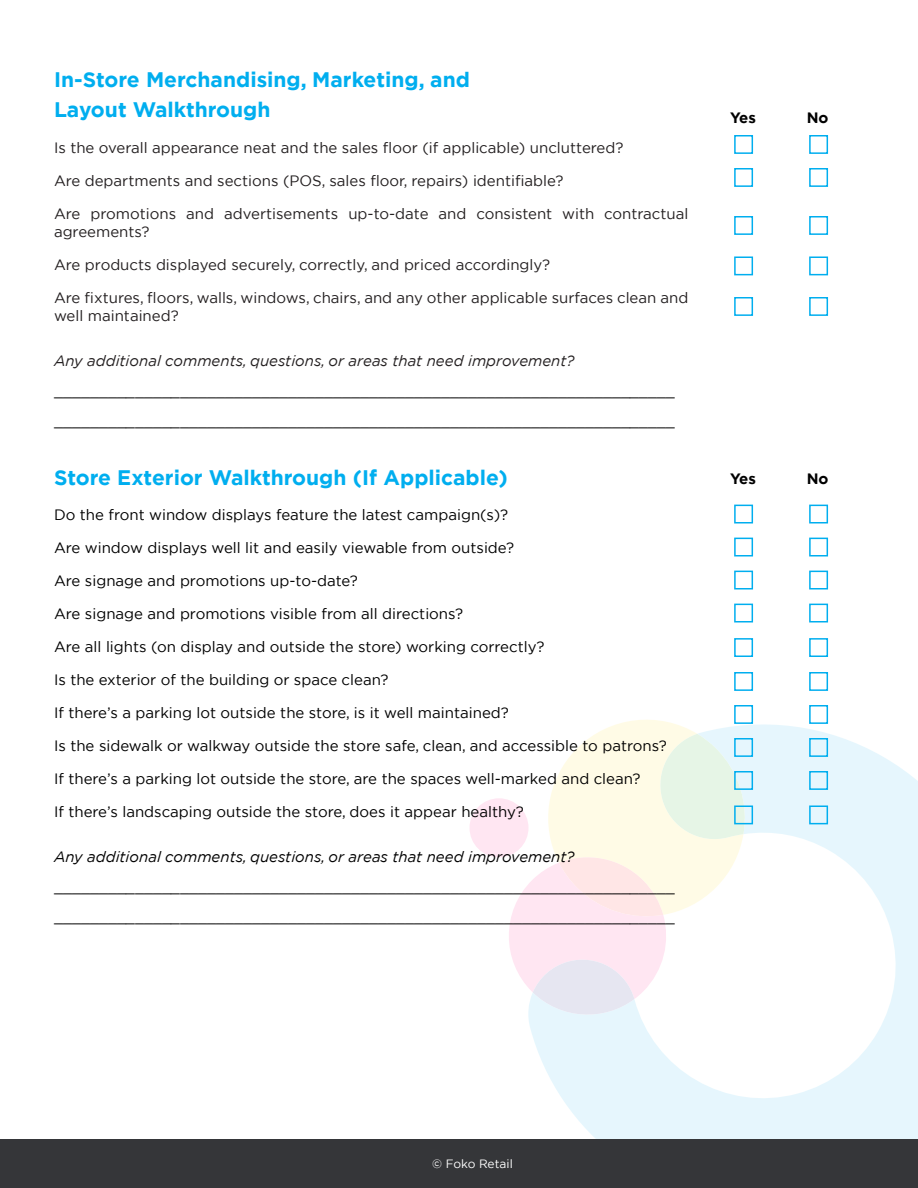
<style>
.page{position:relative;width:918px;height:1188px;background:#fff}
.page>*{position:absolute;margin:0;border:0;box-sizing:border-box;transform-origin:0 0}
.Heading_3{font:700 21px/30px "Gotham";color:#00aeef}
.t1{font:15px "Gotham";color:#000}
.t2{font:15px/18px "Gotham";color:#231f20}
.t3{font:italic 15px "Gotham";color:#231f20}
.t4{font:italic 15px "Gotham";color:#000}
.t5{font:700 15px "Gotham";color:#000}
.t6{font:12px "Gotham";color:#fff}
</style>
<div class="page">
<div style="left:470px;top:798px;width:59px;height:59px;background:#ffe6f2;border-radius:50%"></div>
<svg style="left:529px;top:716px;width:389px;height:423px;fill:#e6f6fd"></svg>
<svg style="left:502px;top:716px;width:246px;height:306px"></svg>
<div style="left:734px;top:135px;width:19px;height:19px;border:2px solid #00aeef"></div>
<div style="left:809px;top:135px;width:19px;height:19px;border:2px solid #00aeef"></div>
<div style="left:734px;top:168px;width:19px;height:19px;border:2px solid #00aeef"></div>
<div style="left:809px;top:168px;width:19px;height:19px;border:2px solid #00aeef"></div>
<div style="left:734px;top:216px;width:19px;height:19px;border:2px solid #00aeef"></div>
<div style="left:809px;top:216px;width:19px;height:19px;border:2px solid #00aeef"></div>
<div style="left:734px;top:256px;width:19px;height:19px;border:2px solid #00aeef"></div>
<div style="left:809px;top:256px;width:19px;height:19px;border:2px solid #00aeef"></div>
<div style="left:734px;top:297px;width:19px;height:19px;border:2px solid #00aeef"></div>
<div style="left:809px;top:297px;width:19px;height:19px;border:2px solid #00aeef"></div>
<div style="left:734px;top:505px;width:19px;height:19px;border:2px solid #00aeef"></div>
<div style="left:809px;top:505px;width:19px;height:19px;border:2px solid #00aeef"></div>
<div style="left:734px;top:538px;width:19px;height:18px;border:2px solid #00aeef"></div>
<div style="left:809px;top:538px;width:19px;height:18px;border:2px solid #00aeef"></div>
<div style="left:734px;top:571px;width:19px;height:19px;border:2px solid #00aeef"></div>
<div style="left:809px;top:571px;width:19px;height:19px;border:2px solid #00aeef"></div>
<div style="left:734px;top:604px;width:19px;height:18px;border:2px solid #00aeef"></div>
<div style="left:809px;top:604px;width:19px;height:18px;border:2px solid #00aeef"></div>
<div style="left:734px;top:638px;width:19px;height:19px;border:2px solid #00aeef"></div>
<div style="left:809px;top:638px;width:19px;height:19px;border:2px solid #00aeef"></div>
<div style="left:734px;top:672px;width:19px;height:19px;border:2px solid #00aeef"></div>
<div style="left:809px;top:672px;width:19px;height:19px;border:2px solid #00aeef"></div>
<div style="left:734px;top:705px;width:19px;height:19px;border:2px solid #00aeef"></div>
<div style="left:809px;top:705px;width:19px;height:19px;border:2px solid #00aeef"></div>
<div style="left:734px;top:738px;width:19px;height:19px;border:2px solid #00aeef"></div>
<div style="left:809px;top:738px;width:19px;height:19px;border:2px solid #00aeef"></div>
<div style="left:734px;top:771px;width:19px;height:19px;border:2px solid #00aeef"></div>
<div style="left:809px;top:771px;width:19px;height:19px;border:2px solid #00aeef"></div>
<div style="left:734px;top:806px;width:19px;height:18px;border:2px solid #00aeef"></div>
<div style="left:809px;top:806px;width:19px;height:18px;border:2px solid #00aeef"></div>
<div style="left:0;top:1139px;width:918px;height:49px;background:#353639"></div>
<p class="Heading_3" style="left:54px;top:65px;width:417px">In-Store Merchandising, Marketing, and<br>Layout Walkthrough</p>
<p class="t2" style="left:54px;top:138px;width:571px">Is the overall appearance neat and the sales floor (if applicable) uncluttered?</p>
<p class="t2" style="left:54px;top:171px;width:511px">Are departments and sections (POS, sales floor, repairs) identifiable?</p>
<p class="t2" style="left:54px;top:204px;width:636px">Are promotions and advertisements up-to-date and consistent with contractual agreements?</p>
<p class="t2" style="left:54px;top:255px;width:498px">Are products displayed securely, correctly, and priced accordingly?</p>
<p class="t2" style="left:54px;top:288px;width:636px">Are fixtures, floors, walls, windows, chairs, and any other applicable surfaces clean and well maintained?</p>
<p class="t3" style="left:54px;top:351px;width:522px">Any additional comments, questions, or areas that need improvement?</p>
<p class="t1" style="left:54px;top:381px;width:622px">_____________________________________________________________________</p>
<p class="t1" style="left:54px;top:411px;width:622px">_____________________________________________________________________</p>
<p class="Heading_3" style="left:54px;top:462px;width:455px">Store Exterior Walkthrough (If Applicable)</p>
<p class="t1" style="left:54px;top:506px;width:456px">Do the front window displays feature the latest campaign(s)?</p>
<p class="t1" style="left:54px;top:539px;width:462px">Are window displays well lit and easily viewable from outside?</p>
<p class="t1" style="left:54px;top:572px;width:305px">Are signage and promotions up-to-date?</p>
<p class="t1" style="left:54px;top:605px;width:411px">Are signage and promotions visible from all directions?</p>
<p class="t1" style="left:54px;top:638px;width:492px">Are all lights (on display and outside the store) working correctly?</p>
<p class="t1" style="left:54px;top:671px;width:336px">Is the exterior of the building or space clean?</p>
<p class="t1" style="left:54px;top:704px;width:456px">If there’s a parking lot outside the store, is it well maintained?</p>
<p class="t1" style="left:54px;top:737px;width:614px">Is the sidewalk or walkway outside the store safe, clean, and accessible to patrons?</p>
<p class="t1" style="left:54px;top:770px;width:588px">If there’s a parking lot outside the store, are the spaces well-marked and clean?</p>
<p class="t1" style="left:54px;top:803px;width:471px">If there’s landscaping outside the store, does it appear healthy?</p>
<p class="t4" style="left:54px;top:848px;width:522px">Any additional comments, questions, or areas that need improvement?</p>
<p class="t1" style="left:54px;top:878px;width:622px">_____________________________________________________________________</p>
<p class="t1" style="left:54px;top:908px;width:622px">_____________________________________________________________________</p>
<p class="t5" style="left:730px;top:108px;width:27px">Yes</p>
<p class="t5" style="left:807px;top:108px;width:23px">No</p>
<p class="t5" style="left:730px;top:469px;width:27px">Yes</p>
<p class="t5" style="left:807px;top:469px;width:23px">No</p>
<p class="t6" style="left:432px;top:1156px;width:82px">© Foko Retail</p>
</div>
